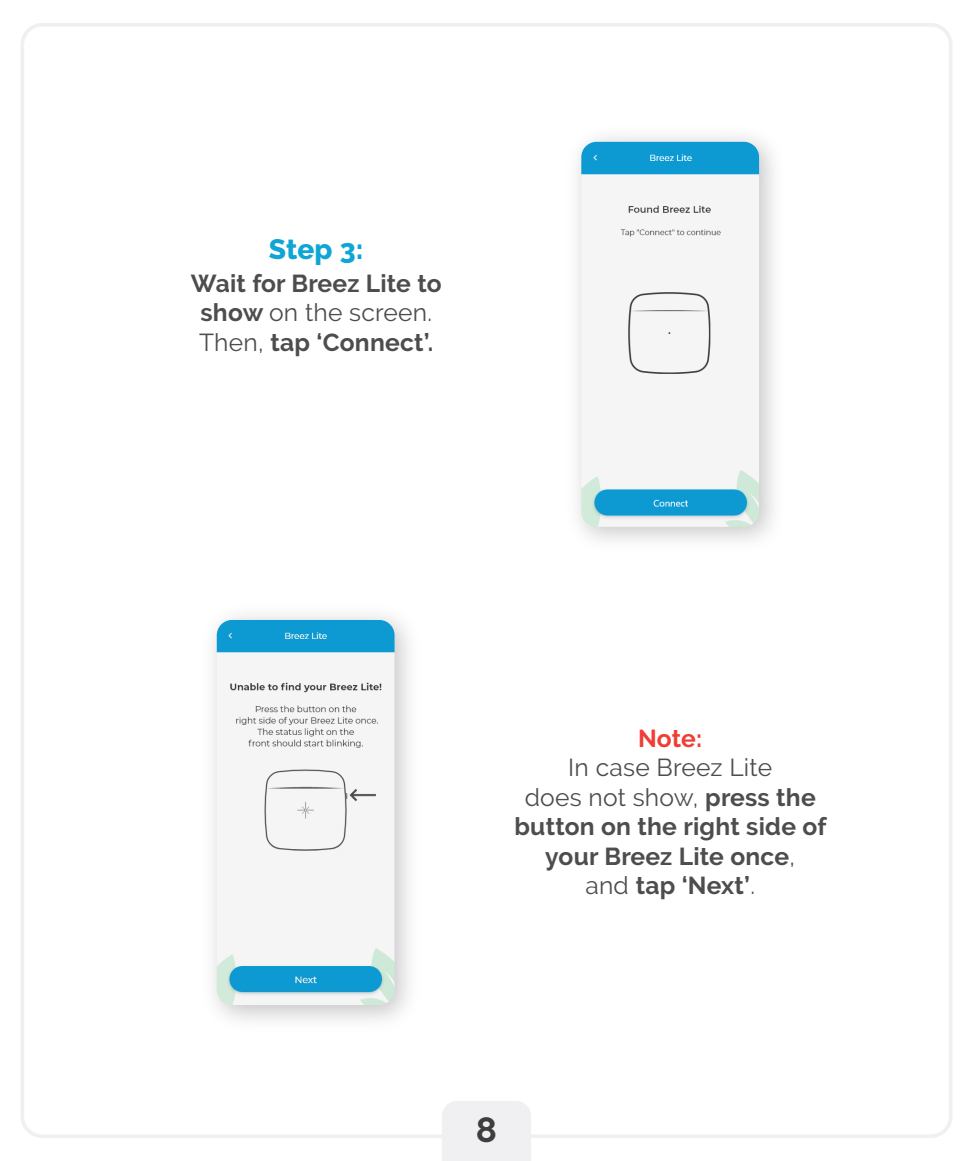
<style>
.page{position:relative;width:973px;height:1161px;background:#fff}
.page>*{position:absolute;margin:0;border:0;box-sizing:border-box;transform-origin:0 0}
.t1{font:700 35px "Raleway";color:#3e3e3f}
.t2{font:800 28px "Raleway";color:#0fa6d5}
.t3{font:700 24.5px/29.4px "Raleway";letter-spacing:.01em;color:#4d4d4e;text-align:center}
.t4{font:700 24.5px "Raleway";color:#ee3e35}
.s1{font-weight:400}
</style>
<div class="page">
<div style="left:442px;top:1101px;width:89px;height:60px;background:#f0eff1"></div>
<img style="left:213px;top:615px;width:196px;height:406px">
<img style="left:217px;top:620px;width:177px;height:385px">
<img style="left:581px;top:142px;width:178px;height:385px">
<p class="t2" style="left:269px;top:233px;width:96px">Step 3:</p>
<p class="t3" style="left:191px;top:269px;width:252px">Wait for Breez Lite to show <span class="s1">on the screen.<br>Then,</span> tap ‘Connect’.</p>
<p class="t4" style="left:638px;top:724px;width:66px">Note:</p>
<p class="t3" style="left:514px;top:753px;width:313px"><span class="s1">In case Breez Lite<br>does not show,</span> press the button on the right side of your Breez Lite once<span class="s1">,<br>and</span> tap ‘Next’<span class="s1">.</span></p>
<h1 class="t1" style="left:476px;top:1109px;width:23px">8</h1>
</div>
